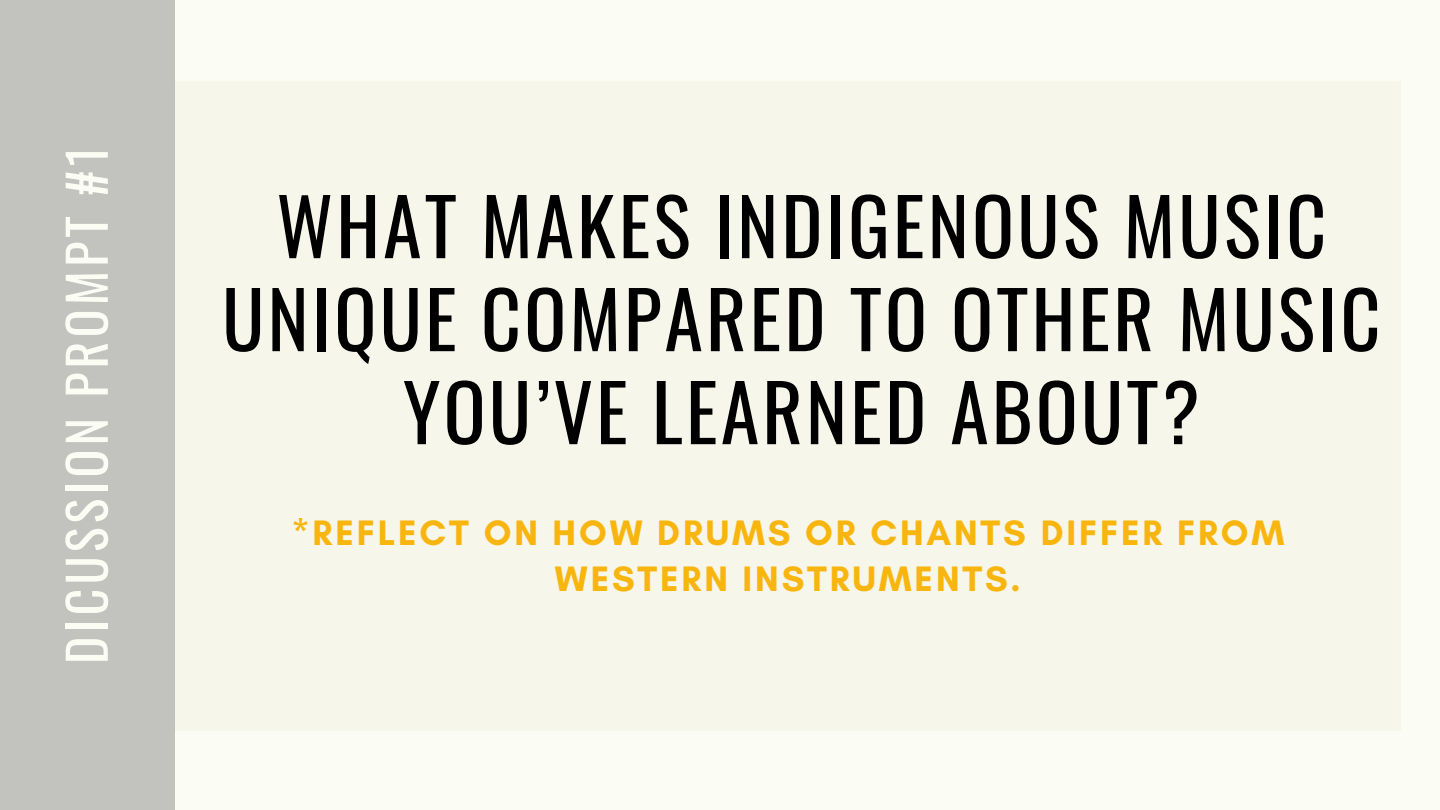
<style>
.page{position:relative;width:1440px;height:810px;background:#fbfdf4}
.page>*{position:absolute;margin:0;border:0;box-sizing:border-box;transform-origin:0 0}
.t1{font:78px/93px "Oswald";letter-spacing:.04em;color:#000;text-align:center}
.t2{font:52px "Oswald";letter-spacing:.08em;color:#fbfdf4}
.t3{font:700 36px/46.5px "Glacial Indifference";letter-spacing:.08em;color:#f8b50d;text-align:center}
</style>
<div class="page">
<div style="left:174px;top:81px;width:1227px;height:649px;background:#f7f6eb"></div>
<div style="left:0;top:0;width:175px;height:810px;background:#c2c3be"></div>
<p class="t2" style="left:46px;top:664px;width:520px;rotate:-90deg">DICUSSION PROMPT #1</p>
<h2 class="t1" style="left:222px;top:176px;width:1160px">WHAT MAKES INDIGENOUS MUSIC<br>UNIQUE COMPARED TO OTHER MUSIC<br>YOU’VE LEARNED ABOUT?</h2>
<p class="t3" style="left:291px;top:509px;width:994px">*REFLECT ON HOW DRUMS OR CHANTS DIFFER FROM<br>WESTERN INSTRUMENTS.</p>
</div>
